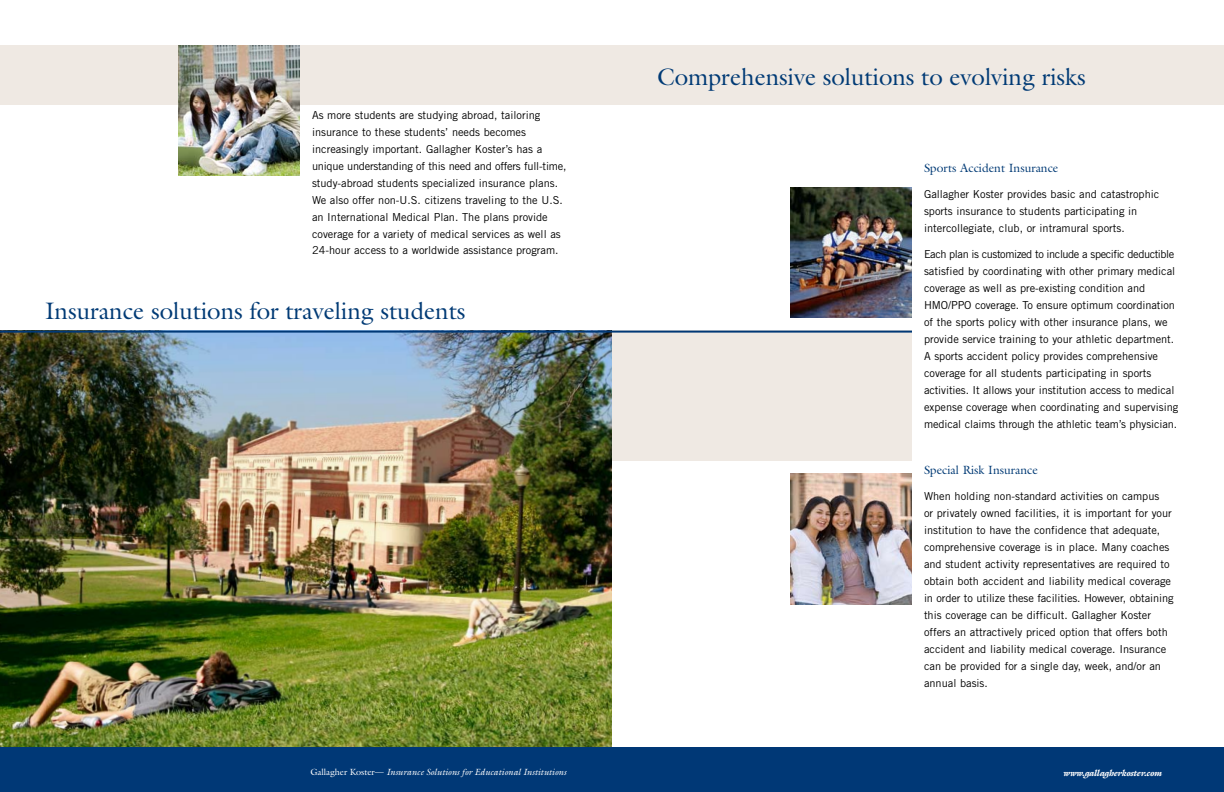
<style>
.page{position:relative;width:1224px;height:792px;background:#fff}
.page>*{position:absolute;margin:0;border:0;box-sizing:border-box;transform-origin:0 0}
.t1{font:24px "Galliard";color:#003a75}
.t2{font:12px "Galliard";color:#003a75}
.t3{font:11px/17px "Trade Gothic";color:#000}
.t4{font:italic 9px "Galliard";color:#fff}
.t5{font:italic 900 9px "Galliard";color:#fff}
.s1{font-style:normal}
</style>
<div class="page">
<div style="left:423px;top:331px;width:489px;height:130px;background:#efe9e3"></div>
<div style="left:0;top:45px;width:1224px;height:60px;background:#efe9e3"></div>
<div style="left:0;top:747px;width:1224px;height:45px;background:#003876"></div>
<img style="left:0;top:333px;width:612px;height:414px">
<img style="left:790px;top:187px;width:122px;height:131px">
<img style="left:790px;top:473px;width:122px;height:131px">
<img style="left:178px;top:45px;width:122px;height:131px">
<hr style="left:0;top:331px;width:912px;height:2px;background:#003876">
<p class="t3" style="left:312px;top:106px;width:256px">As more students are studying abroad, tailoring insurance to these students’ needs becomes increasingly important. Gallagher Koster’s has a unique understanding of this need and offers full-time, study-abroad students specialized insurance plans.<br>We also offer non-U.S. citizens traveling to the U.S. an International Medical Plan. The plans provide coverage for a variety of medical services as well as 24-hour access to a worldwide assistance program.</p>
<h1 class="t1" style="left:45px;top:295px;width:422px">Insurance solutions for traveling students</h1>
<p class="t4" style="left:310px;top:766px;width:257px"><span class="s1">Gallagher Koster—</span> Insurance Solutions for Educational Institutions</p>
<h1 class="t1" style="left:657px;top:62px;width:430px">Comprehensive solutions to evolving risks</h1>
<p class="t2" style="left:924px;top:161px;width:136px">Sports Accident Insurance</p>
<p class="t3" style="left:924px;top:186px;width:237px">Gallagher Koster provides basic and catastrophic sports insurance to students participating in intercollegiate, club, or intramural sports.</p>
<p class="t3" style="left:924px;top:246px;width:256px">Each plan is customized to include a specific deductible satisfied by coordinating with other primary medical coverage as well as pre-existing condition and HMO/PPO coverage. To ensure optimum coordination of the sports policy with other insurance plans, we provide service training to your athletic department.<br>A sports accident policy provides comprehensive coverage for all students participating in sports activities. It allows your institution access to medical expense coverage when coordinating and supervising medical claims through the athletic team’s physician.</p>
<p class="t2" style="left:924px;top:463px;width:115px">Special Risk Insurance</p>
<p class="t3" style="left:924px;top:488px;width:251px">When holding non-standard activities on campus<br>or privately owned facilities, it is important for your institution to have the confidence that adequate, comprehensive coverage is in place. Many coaches and student activity representatives are required to obtain both accident and liability medical coverage in order to utilize these facilities. However, obtaining this coverage can be difficult. Gallagher Koster offers an attractively priced option that offers both accident and liability medical coverage. Insurance can be provided for a single day, week, and/or an annual basis.</p>
<p class="t5" style="left:1064px;top:768px;width:100px">www.gallagherkoster.com</p>
</div>
